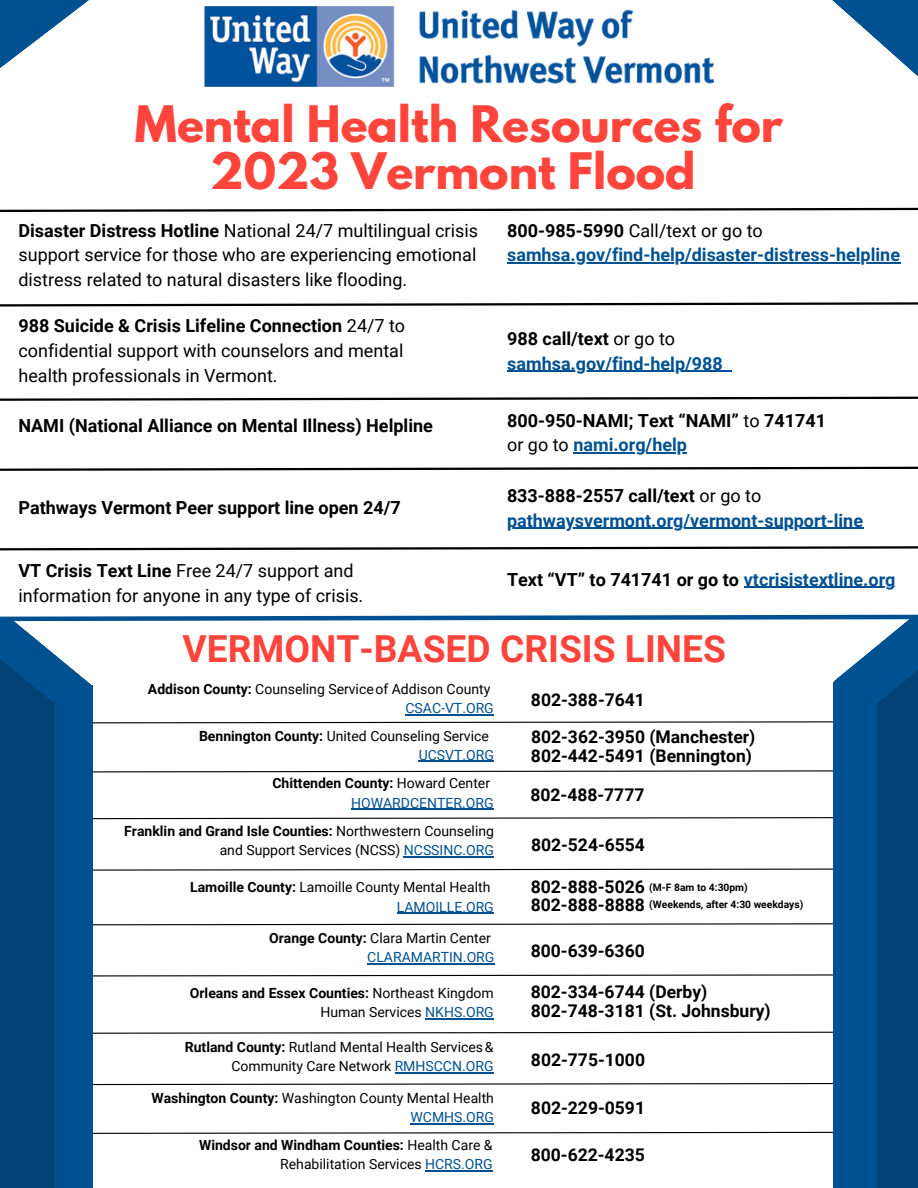
<style>
.page{position:relative;width:918px;height:1188px;background:#fff}
.page>*{position:absolute;margin:0;border:0;box-sizing:border-box;transform-origin:0 0}
.t1{font:700 44.55px/47.2px "League Spartan";color:#ff443b;text-align:center}
.t2{font:700 37.2px "Roboto";color:#ff443b}
.t3{font:18px/24.8px "Roboto";color:#000;text-align:justify}
.t4{font:700 18px "Roboto";color:#000}
.t5{font:700 18px "Roboto";color:#005191}
.t6{font:700 17.55px "Roboto";color:#000}
.t7{font:13.95px/19.2px "Roboto";color:#000;text-align:right}
.t8{font:13.95px "Roboto";color:#005191}
.t9{font:700 13.95px "Roboto";color:#000}
.t10{font:700 10.35px "Roboto";color:#000}
.s1{font-weight:700}
.s2{font-weight:400}
.s3{font-weight:400;color:#000}
.s4{color:#005191}
</style>
<div class="page">
<img style="left:205px;top:7px;width:508px;height:80px">
<svg style="left:0;top:302px;width:918px;height:5px"></svg>
<svg style="left:0;top:207px;width:918px;height:5px"></svg>
<svg style="left:834px;top:304px;width:84px;height:3px"></svg>
<svg style="left:93px;top:974px;width:740px;height:3px"></svg>
<svg style="left:93px;top:1031px;width:740px;height:3px"></svg>
<svg style="left:93px;top:1083px;width:740px;height:3px"></svg>
<svg style="left:93px;top:1131px;width:740px;height:3px"></svg>
<svg style="left:93px;top:923px;width:740px;height:3px"></svg>
<div style="left:0;top:685px;width:93px;height:503px;background:#005191"></div>
<div style="left:833px;top:682px;width:85px;height:506px;background:#005191"></div>
<svg style="left:0;top:0;width:89px;height:68px"></svg>
<hr style="left:507px;top:263px;width:393px;height:1px;background:#005191">
<hr style="left:367px;top:963px;width:127px;height:1px;background:#005191">
<hr style="left:425px;top:1018px;width:69px;height:2px;background:#005191">
<hr style="left:395px;top:1072px;width:99px;height:1px;background:#005191">
<hr style="left:410px;top:1123px;width:84px;height:2px;background:#005191">
<svg style="left:425px;top:1170px;width:10px;height:2px"></svg>
<hr style="left:435px;top:1170px;width:58px;height:2px;background:#005191">
<svg style="left:832px;top:0;width:86px;height:77px"></svg>
<div style="left:877px;top:703px;width:41px;height:485px;background:#004276"></div>
<svg style="left:0;top:370px;width:918px;height:544px"></svg>
<div style="left:0;top:703px;width:55px;height:485px;background:#004276"></div>
<p class="t1" style="left:135px;top:106px;width:650px">Mental Health Resources for<br>2023 Vermont Flood</p>
<p class="t3" style="left:18px;top:218px;width:461px"><span class="s1">Disaster Distress Hotline</span> National 24/7 multilingual crisis support service for those who are experiencing emotional distress related to natural disasters like flooding.</p>
<p class="t3" style="left:507px;top:218px;width:257px"><span class="s1">800-985-5990</span> Call/text or go to</p>
<p class="t5" style="left:507px;top:245px;width:394px">samhsa.gov/find-help/disaster-distress-helpline</p>
<p class="t3" style="left:18px;top:314px;width:388px"><span class="s1">988 Suicide &amp; Crisis Lifeline Connection</span> 24/7 to confidential support with counselors and mental health professionals in Vermont.</p>
<p class="t4" style="left:18px;top:416px;width:416px">NAMI (National Alliance on Mental Illness) Helpline</p>
<p class="t4" style="left:18px;top:497px;width:384px">Pathways Vermont Peer support line open 24/7</p>
<p class="t3" style="left:18px;top:558px;width:346px"><span class="s1">VT Crisis Text Line</span> Free 24/7 support and information for anyone in any type of crisis.</p>
<p class="t4" style="left:507px;top:328px;width:170px">988 call/text <span class="s2">or go to</span></p>
<p class="t5" style="left:507px;top:353px;width:217px">samhsa.gov/find-help/988</p>
<p class="t4" style="left:507px;top:410px;width:320px">800-950-NAMI; Text “NAMI” <span class="s2">to</span> 741741</p>
<p class="t5" style="left:507px;top:435px;width:181px"><span class="s3">or go to</span> nami.org/help</p>
<p class="t4" style="left:507px;top:485px;width:256px">833-888-2557 call/text <span class="s2">or go to</span></p>
<p class="t5" style="left:507px;top:510px;width:358px">pathwaysvermont.org/vermont-support-line</p>
<p class="t4" style="left:507px;top:569px;width:390px">Text “VT” to 741741 or go to <span class="s4">vtcrisistextline.org</span></p>
<p class="t2" style="left:183px;top:628px;width:545px">VERMONT-BASED CRISIS LINES</p>
<p class="t7" style="left:148px;top:680px;width:344px"><span class="s1">Addison County:</span> Counseling Serviceof Addison County</p>
<p class="t8" style="left:406px;top:700px;width:90px">CSAC-VT.ORG</p>
<p class="t7" style="left:199px;top:726px;width:291px"><span class="s1">Bennington County:</span> United Counseling Service</p>
<p class="t8" style="left:419px;top:747px;width:77px">UCSVT.ORG</p>
<p class="t9" style="left:272px;top:776px;width:219px">Chittenden County: <span class="s2">Howard Center</span></p>
<p class="t8" style="left:351px;top:795px;width:144px">HOWARDCENTER.ORG</p>
<p class="t7" style="left:124px;top:822px;width:371px"><span class="s1">Franklin and Grand Isle Counties:</span> Northwestern Counseling and Support Services (NCSS) <span class="s4">NCSSINC.ORG</span></p>
<p class="t7" style="left:190px;top:878px;width:302px"><span class="s1">Lamoille County:</span> Lamoille County Mental Health</p>
<p class="t8" style="left:397px;top:899px;width:98px">LAMOILLE.ORG</p>
<p class="t7" style="left:269px;top:929px;width:223px"><span class="s1">Orange County:</span> Clara Martin Center</p>
<p class="t8" style="left:367px;top:949px;width:129px">CLARAMARTIN.ORG</p>
<p class="t7" style="left:190px;top:984px;width:306px"><span class="s1">Orleans and Essex Counties:</span> Northeast Kingdom<br>Human Services <span class="s4">NKHS.ORG</span></p>
<p class="t7" style="left:185px;top:1038px;width:310px"><span class="s1">Rutland County:</span> Rutland Mental Health Services&amp;<br>Community Care Network <span class="s4">RMHSCCN.ORG</span></p>
<p class="t7" style="left:152px;top:1089px;width:344px"><span class="s1">Washington County:</span> Washington County Mental Health</p>
<p class="t8" style="left:410px;top:1109px;width:85px">WCMHS.ORG</p>
<p class="t6" style="left:531px;top:690px;width:115px">802-388-7641</p>
<p class="t6" style="left:531px;top:727px;width:226px">802-362-3950 (Manchester)</p>
<p class="t6" style="left:531px;top:746px;width:223px">802-442-5491 (Bennington)</p>
<p class="t6" style="left:530px;top:785px;width:115px">802-488-7777</p>
<p class="t6" style="left:531px;top:834px;width:115px">802-524-6554</p>
<p class="t6" style="left:531px;top:877px;width:116px">802-888-5026</p>
<p class="t6" style="left:531px;top:895px;width:116px">802-888-8888</p>
<p class="t10" style="left:649px;top:881px;width:100px">(M-F 8am to 4:30pm)</p>
<p class="t10" style="left:649px;top:898px;width:156px">(Weekends, after 4:30 weekdays)</p>
<p class="t6" style="left:531px;top:940px;width:115px">800-639-6360</p>
<p class="t6" style="left:531px;top:982px;width:178px">802-334-6744 (Derby)</p>
<p class="t6" style="left:531px;top:1001px;width:242px">802-748-3181 (St. Johnsbury)</p>
<p class="t6" style="left:531px;top:1050px;width:116px">802-775-1000</p>
<p class="t6" style="left:531px;top:1098px;width:116px">802-229-0591</p>
<p class="t6" style="left:531px;top:1145px;width:116px">800-622-4235</p>
<p class="t7" style="left:199px;top:1136px;width:295px"><span class="s1">Windsor and Windham Counties:</span> Health Care &amp;<br>Rehabilitation Services <span class="s4">HCRS.ORG</span></p>
</div>
